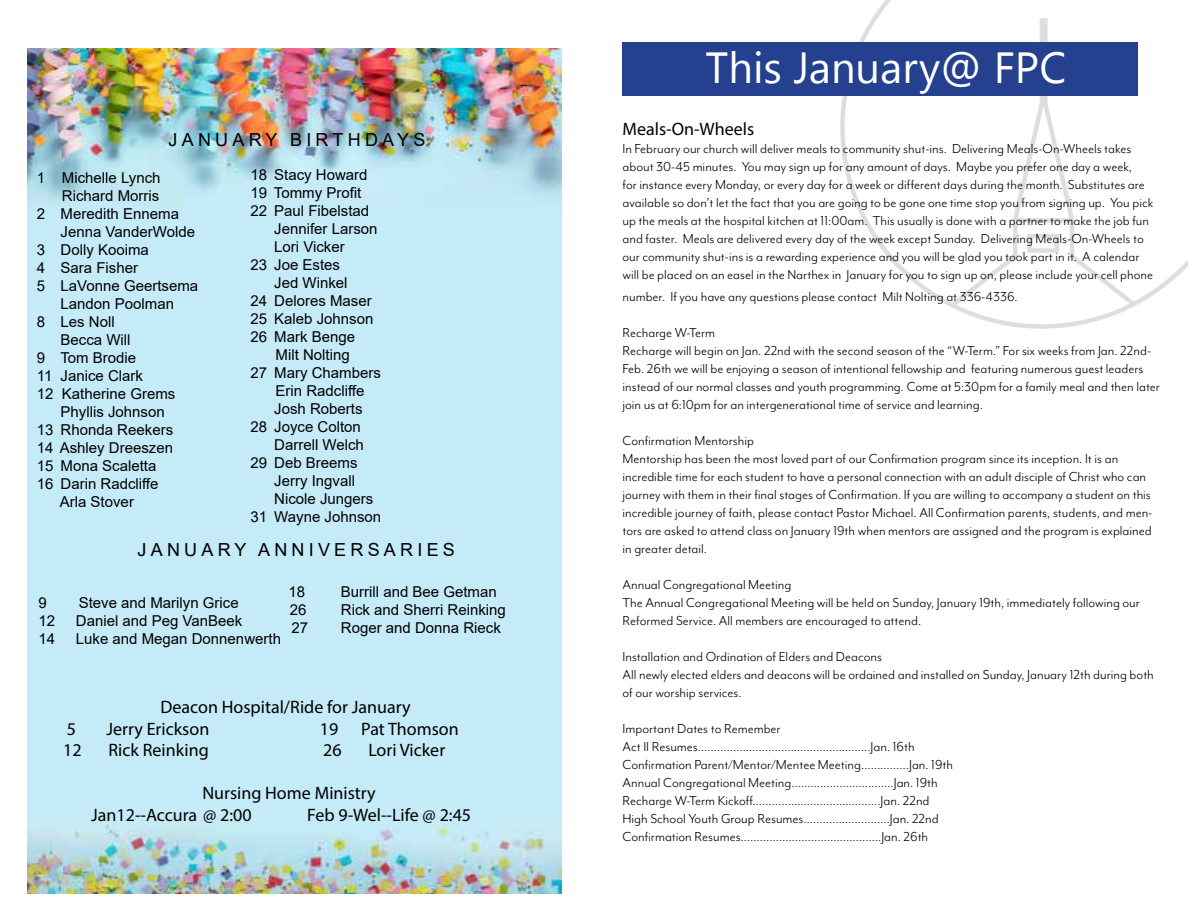
<style>
.page{position:relative;width:1188px;height:918px;background:#fff}
.page>*{position:absolute;margin:0;border:0;box-sizing:border-box;transform-origin:0 0}
.t1{font:43.5px "Segoe UI Symbol";color:#fff}
.t2{font:18px/21.6px "Myriad Pro";color:#000}
.t3{font:18px "Arial";letter-spacing:.235em;color:#000}
.t4{font:15px/18px "Mr Eaves Mod OT";color:#000}
.t5{font:15px "Arial";color:#000}
</style>
<div class="page">
<svg style="left:840px;top:0;width:348px;height:329px"></svg>
<div style="left:622px;top:42px;width:516px;height:54px;background:#25408f"></div>
<img style="left:28px;top:49px;width:534px;height:845px">
<p class="t3" style="left:169px;top:127px;width:258px">JANUARY BIRTHDAYS</p>
<p class="t5" style="left:37px;top:167px;width:125px">1 Michelle Lynch</p>
<p class="t5" style="left:62px;top:185px;width:99px">Richard Morris</p>
<p class="t5" style="left:37px;top:203px;width:144px">2 Meredith Ennema</p>
<p class="t5" style="left:61px;top:221px;width:136px">Jenna VanderWolde</p>
<p class="t5" style="left:37px;top:239px;width:114px">3 Dolly Kooima</p>
<p class="t5" style="left:37px;top:257px;width:103px">4 Sara Fisher</p>
<p class="t5" style="left:37px;top:275px;width:163px">5 LaVonne Geertsema</p>
<p class="t5" style="left:61px;top:293px;width:115px">Landon Poolman</p>
<p class="t5" style="left:37px;top:311px;width:79px">8 Les Noll</p>
<p class="t5" style="left:61px;top:329px;width:72px">Becca Will</p>
<p class="t5" style="left:37px;top:347px;width:101px">9 Tom Brodie</p>
<p class="t5" style="left:37px;top:365px;width:108px">11 Janice Clark</p>
<p class="t5" style="left:37px;top:383px;width:140px">12 Katherine Grems</p>
<p class="t5" style="left:61px;top:401px;width:106px">Phyllis Johnson</p>
<p class="t5" style="left:37px;top:419px;width:138px">13 Rhonda Reekers</p>
<p class="t5" style="left:37px;top:437px;width:138px">14 Ashley Dreeszen</p>
<p class="t5" style="left:37px;top:455px;width:121px">15 Mona Scaletta</p>
<p class="t5" style="left:37px;top:473px;width:123px">16 Darin Radcliffe</p>
<p class="t5" style="left:60px;top:491px;width:76px">Arla Stover</p>
<p class="t5" style="left:251px;top:165px;width:119px">18 Stacy Howard</p>
<p class="t5" style="left:251px;top:183px;width:112px">19 Tommy Profit</p>
<p class="t5" style="left:251px;top:201px;width:120px">22 Paul Fibelstad</p>
<p class="t5" style="left:274px;top:219px;width:105px">Jennifer Larson</p>
<p class="t5" style="left:274px;top:237px;width:72px">Lori Vicker</p>
<p class="t5" style="left:251px;top:255px;width:91px">23 Joe Estes</p>
<p class="t5" style="left:274px;top:273px;width:75px">Jed Winkel</p>
<p class="t5" style="left:251px;top:291px;width:123px">24 Delores Maser</p>
<p class="t5" style="left:251px;top:309px;width:124px">25 Kaleb Johnson</p>
<p class="t5" style="left:251px;top:327px;width:106px">26 Mark Benge</p>
<p class="t5" style="left:276px;top:345px;width:76px">Milt Nolting</p>
<p class="t5" style="left:251px;top:363px;width:132px">27 Mary Chambers</p>
<p class="t5" style="left:276px;top:381px;width:90px">Erin Radcliffe</p>
<p class="t5" style="left:274px;top:399px;width:90px">Josh Roberts</p>
<p class="t5" style="left:251px;top:417px;width:112px">28 Joyce Colton</p>
<p class="t5" style="left:274px;top:435px;width:91px">Darrell Welch</p>
<p class="t5" style="left:251px;top:453px;width:109px">29 Deb Breems</p>
<p class="t5" style="left:274px;top:471px;width:82px">Jerry Ingvall</p>
<p class="t5" style="left:274px;top:489px;width:101px">Nicole Jungers</p>
<p class="t5" style="left:251px;top:507px;width:132px">31 Wayne Johnson</p>
<p class="t3" style="left:138px;top:538px;width:319px">JANUARY ANNIVERSARIES</p>
<p class="t5" style="left:38px;top:593px;width:10px">9</p>
<p class="t5" style="left:79px;top:593px;width:162px">Steve and Marilyn Grice</p>
<p class="t5" style="left:38px;top:611px;width:18px">12</p>
<p class="t5" style="left:76px;top:611px;width:168px">Daniel and Peg VanBeek</p>
<p class="t5" style="left:38px;top:629px;width:18px">14</p>
<p class="t5" style="left:76px;top:629px;width:207px">Luke and Megan Donnenwerth</p>
<p class="t5" style="left:288px;top:582px;width:18px">18</p>
<p class="t5" style="left:341px;top:582px;width:157px">Burrill and Bee Getman</p>
<p class="t5" style="left:290px;top:600px;width:18px">26</p>
<p class="t5" style="left:341px;top:600px;width:167px">Rick and Sherri Reinking</p>
<p class="t5" style="left:291px;top:618px;width:18px">27</p>
<p class="t5" style="left:341px;top:618px;width:162px">Roger and Donna Rieck</p>
<p class="t2" style="left:160px;top:696px;width:252px">Deacon Hospital/Ride for January</p>
<p class="t2" style="left:67px;top:717px;width:11px">5</p>
<p class="t2" style="left:107px;top:717px;width:104px">Jerry Erickson</p>
<p class="t2" style="left:320px;top:717px;width:20px">19</p>
<p class="t2" style="left:361px;top:717px;width:99px">Pat Thomson</p>
<p class="t2" style="left:63px;top:739px;width:20px">12</p>
<p class="t2" style="left:108px;top:739px;width:102px">Rick Reinking</p>
<p class="t2" style="left:323px;top:739px;width:20px">26</p>
<p class="t2" style="left:368px;top:739px;width:78px">Lori Vicker</p>
<p class="t2" style="left:91px;top:782px;width:286px;text-indent:111px">Nursing Home Ministry<br>Jan12--Accura @ 2:00</p>
<p class="t2" style="left:307px;top:804px;width:165px">Feb 9-Wel--Life @ 2:45</p>
<h1 class="t1" style="left:764px;top:43px;width:118px">▲ ■◆</h1>
<p class="t2" style="left:623px;top:118px;width:133px">Meals-On-Wheels</p>
<p class="t4" style="left:622px;top:140px;width:532px">In February our church will deliver meals to community shut-ins. Delivering Meals-On-Wheels takes about 30-45 minutes. You may sign up for any amount of days. Maybe you prefer one day a week,<br>for instance every Monday, or every day for a week or different days during the month. Substitutes are available so don’t let the fact that you are going to be gone one time stop you from signing up. You pick up the meals at the hospital kitchen at 11:00am. This usually is done with a partner to make the job fun and faster. Meals are delivered every day of the week except Sunday. Delivering Meals-On-Wheels to our community shut-ins is a rewarding experience and you will be glad you took part in it. A calendar will be placed on an easel in the Narthex in January for you to sign up on, please include your cell phone</p>
<p class="t4" style="left:622px;top:288px;width:397px">number. If you have any questions please contact Milt Nolting at 336-4336.</p>
<p class="t4" style="left:622px;top:324px;width:539px">Recharge W-Term<br>Recharge will begin on Jan. 22nd with the second season of the “W-Term.” For six weeks from Jan. 22nd-Feb. 26th we will be enjoying a season of intentional fellowship and featuring numerous guest leaders instead of our normal classes and youth programming. Come at 5:30pm for a family meal and then later join us at 6:10pm for an intergenerational time of service and learning.</p>
<p class="t4" style="left:622px;top:432px;width:532px">Confirmation Mentorship<br>Mentorship has been the most loved part of our Confirmation program since its inception. It is an incredible time for each student to have a personal connection with an adult disciple of Christ who can journey with them in their final stages of Confirmation. If you are willing to accompany a student on this incredible journey of faith, please contact Pastor Michael. All Confirmation parents, students, and men&shy;tors are asked to attend class on January 19th when mentors are assigned and the program is explained in greater detail.</p>
<p class="t4" style="left:622px;top:576px;width:519px">Annual Congregational Meeting<br>The Annual Congregational Meeting will be held on Sunday, January 19th, immediately following our<br>Reformed Service. All members are encouraged to attend.</p>
<p class="t4" style="left:622px;top:648px;width:533px">Installation and Ordination of Elders and Deacons<br>All newly elected elders and deacons will be ordained and installed on Sunday, January 12th during both of our worship services.</p>
<p class="t4" style="left:622px;top:720px;width:332px">Important Dates to Remember<br>Act II Resumes……………………………………………...Jan. 16th Confirmation Parent/Mentor/Mentee Meeting……………Jan. 19th Annual Congregational Meeting…………………………..Jan. 19th Recharge W-Term Kickoff………………………………….Jan. 22nd High School Youth Group Resumes……………………...Jan. 22nd Confirmation Resumes……………………………………..Jan. 26th</p>
</div>
